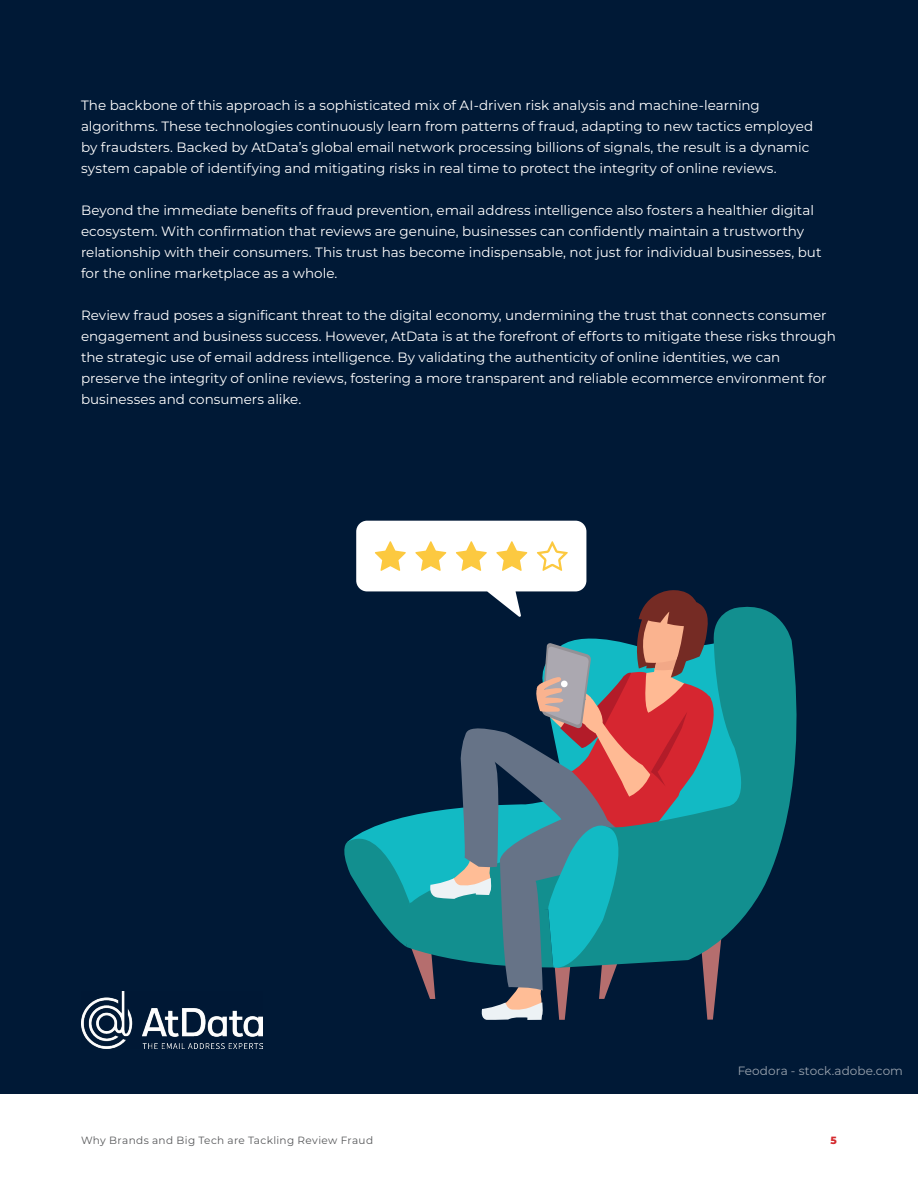
<style>
.page{position:relative;width:918px;height:1188px;background:#fff}
.page>*{position:absolute;margin:0;border:0;box-sizing:border-box;transform-origin:0 0}
.t1{font:13.5px/21px "Montserrat";color:#fff}
.t2{font:12px "Montserrat";letter-spacing:.005em;color:#fff}
.t3{font:10.5px "Montserrat";letter-spacing:.035em;color:#58595b}
.t4{font:800 10.5px "Montserrat";color:#d52a2f}
</style>
<div class="page">
<div style="left:1px;top:0;width:917px;height:1094px;background:#001936"></div>
<img style="left:81px;top:991px;width:181px;height:58px">
<svg style="left:726px;top:606px;width:71px;height:329px;fill:#128f8f"></svg>
<svg style="left:344px;top:521px;width:382px;height:499px"></svg>
<p class="t1" style="left:81px;top:95px;width:734px">The backbone of this approach is a sophisticated mix of AI-driven risk analysis and machine-learning algorithms. These technologies continuously learn from patterns of fraud, adapting to new tactics employed by fraudsters. Backed by AtData’s global email network processing billions of signals, the result is a dynamic system capable of identifying and mitigating risks in real time to protect the integrity of online reviews.</p>
<p class="t1" style="left:81px;top:200px;width:742px">Beyond the immediate benefits of fraud prevention, email address intelligence also fosters a healthier digital ecosystem. With confirmation that reviews are genuine, businesses can confidently maintain a trustworthy relationship with their consumers. This trust has become indispensable, not just for individual businesses, but for the online marketplace as a whole.</p>
<p class="t1" style="left:81px;top:305px;width:756px">Review fraud poses a significant threat to the digital economy, undermining the trust that connects consumer engagement and business success. However, AtData is at the forefront of efforts to mitigate these risks through the strategic use of email address intelligence. By validating the authenticity of online identities, we can preserve the integrity of online reviews, fostering a more transparent and reliable ecommerce environment for businesses and consumers alike.</p>
<p class="t2" style="left:737px;top:1062px;width:167px">Feodora - stock.adobe.com</p>
<p class="t3" style="left:81px;top:1133px;width:294px">Why Brands and Big Tech are Tackling Review Fraud</p>
<p class="t4" style="left:831px;top:1133px;width:8px">5</p>
</div>
